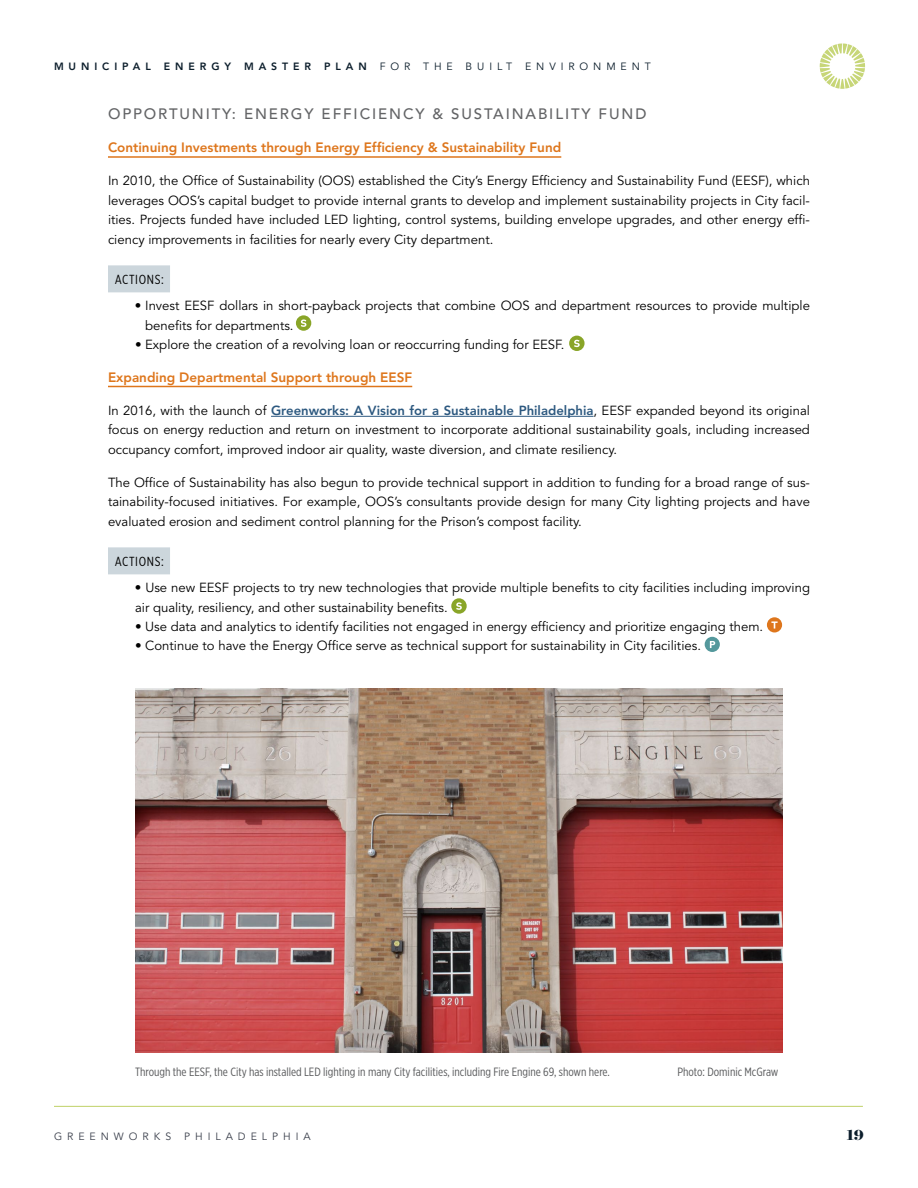
<style>
.page{position:relative;width:918px;height:1188px;background:#fff}
.page>*{position:absolute;margin:0;border:0;box-sizing:border-box;transform-origin:0 0}
.t1{font:700 16.5px "Surveyor Display";color:#0b1d2b}
.t2{font:500 15px "Avenir";letter-spacing:.125em;color:#636466}
.t3{font:800 13.5px "Avenir";color:#de761c}
.t4{font:13.2px/19.5px "Avenir";color:#000;text-align:justify}
.t5{font:13.2px "Gotham X Narrow";letter-spacing:.05em;color:#000}
.t6{font:12px "Gotham X Narrow";color:#58595b}
.t7{font:800 10.5px "Avenir";letter-spacing:.47em;color:#0b1d2b}
.t8{font:10.5px "Avenir";letter-spacing:.475em;color:#3b404c}
.s1{font-weight:400}
.s2{font-weight:800;color:#2d5980}
</style>
<div class="page">
<svg style="left:820px;top:44px;width:45px;height:45px"></svg>
<hr style="left:54px;top:1106px;width:809px;height:1px;background:#c7d678">
<hr style="left:108px;top:156px;width:453px;height:2px;background:#de761c">
<div style="left:108px;top:265px;width:62px;height:27px;background:#ccd6dc"></div>
<hr style="left:108px;top:386px;width:304px;height:1px;background:#de761c">
<hr style="left:271px;top:416px;width:323px;height:1px;background:#2d5980">
<div style="left:108px;top:547px;width:62px;height:27px;background:#ccd6dc"></div>
<div style="left:767px;top:617px;width:15px;height:15px;background:#de761c;border-radius:50%"></div>
<svg style="left:771px;top:621px;width:7px;height:8px"></svg>
<div style="left:705px;top:637px;width:15px;height:15px;background:#54989c;border-radius:50%"></div>
<svg style="left:710px;top:641px;width:5px;height:7px"></svg>
<img style="left:135px;top:688px;width:648px;height:365px">
<div style="left:296px;top:315px;width:15px;height:16px;background:#89a528;border-radius:50%"></div>
<svg style="left:301px;top:319px;width:5px;height:8px"></svg>
<div style="left:569px;top:336px;width:16px;height:15px;background:#89a528;border-radius:50%"></div>
<svg style="left:574px;top:340px;width:6px;height:7px"></svg>
<div style="left:451px;top:598px;width:16px;height:16px;background:#89a528;border-radius:50%"></div>
<svg style="left:456px;top:602px;width:6px;height:8px"></svg>
<p class="t7" style="left:54px;top:60px;width:598px">Municipal Ene rgy Maste r P lan <span class="s1">for the Built E nvironment</span></p>
<p class="t2" style="left:108px;top:106px;width:27px">OPPORTUN</p>
<p class="t2" style="left:206px;top:106px;width:62px">ITY: ENERGY</p>
<p class="t2" style="left:322px;top:106px;width:69px">EFFICIENCY</p>
<p class="t2" style="left:433px;top:106px;width:41px">&amp; SUSTA</p>
<p class="t2" style="left:506px;top:106px;width:106px">INABILITY FUND</p>
<p class="t3" style="left:108px;top:140px;width:455px">Continuing Investments through Energy Efficiency &amp; Sustainability Fund</p>
<p class="t4" style="left:108px;top:172px;width:703px">In 2010, the Office of Sustainability (OOS) established the City’s Energy Efficiency and Sustainability Fund (EESF), which leverages OOS’s capital budget to provide internal grants to develop and implement sustainability projects in City facil&shy;ities. Projects funded have included LED lighting, control systems, building envelope upgrades, and other energy effi&shy;ciency improvements in facilities for nearly every City department.</p>
<p class="t5" style="left:115px;top:271px;width:51px">Actions:</p>
<p class="t4" style="left:145px;top:296px;width:666px;text-indent:-10px">• Invest EESF dollars in short-payback projects that combine OOS and department resources to provide multiple benefits for departments.</p>
<p class="t4" style="left:135px;top:335px;width:431px">• Explore the creation of a revolving loan or reoccurring funding for EESF.</p>
<p class="t3" style="left:108px;top:369px;width:306px">Expanding Departmental Support through EESF</p>
<p class="t4" style="left:108px;top:401px;width:704px">In 2016, with the launch of <span class="s2">Greenworks: A Vision for a Sustainable Philadelphia</span>, EESF expanded beyond its original focus on energy reduction and return on investment to incorporate additional sustainability goals, including increased occupancy comfort, improved indoor air quality, waste diversion, and climate resiliency.</p>
<p class="t4" style="left:108px;top:473px;width:704px">The Office of Sustainability has also begun to provide technical support in addition to funding for a broad range of sus&shy;tainability-focused initiatives. For example, OOS’s consultants provide design for many City lighting projects and have evaluated erosion and sediment control planning for the Prison’s compost facility.</p>
<p class="t5" style="left:115px;top:553px;width:7px">acti</p>
<p class="t5" style="left:139px;top:553px;width:27px">ons:</p>
<p class="t4" style="left:135px;top:578px;width:677px">• Use new EESF projects to try new technologies that provide multiple benefits to city facilities including improving air quality, resiliency, and other sustainability benefits.</p>
<p class="t4" style="left:135px;top:617px;width:630px">• Use data and analytics to identify facilities not engaged in energy efficiency and prioritize engaging them.</p>
<p class="t4" style="left:135px;top:637px;width:568px">• Continue to have the Energy Office serve as technical support for sustainability in City facilities.</p>
<p class="t6" style="left:135px;top:1065px;width:476px">Through the EESF, the City has installed LED lighting in many City facilities, including Fire Engine 69, shown here.</p>
<p class="t6" style="left:677px;top:1065px;width:103px">Photo: Dominic McGraw</p>
<p class="t8" style="left:54px;top:1130px;width:258px">GREENWORKS PHILADELPHIA</p>
<p class="t1" style="left:847px;top:1124px;width:19px">19</p>
</div>
